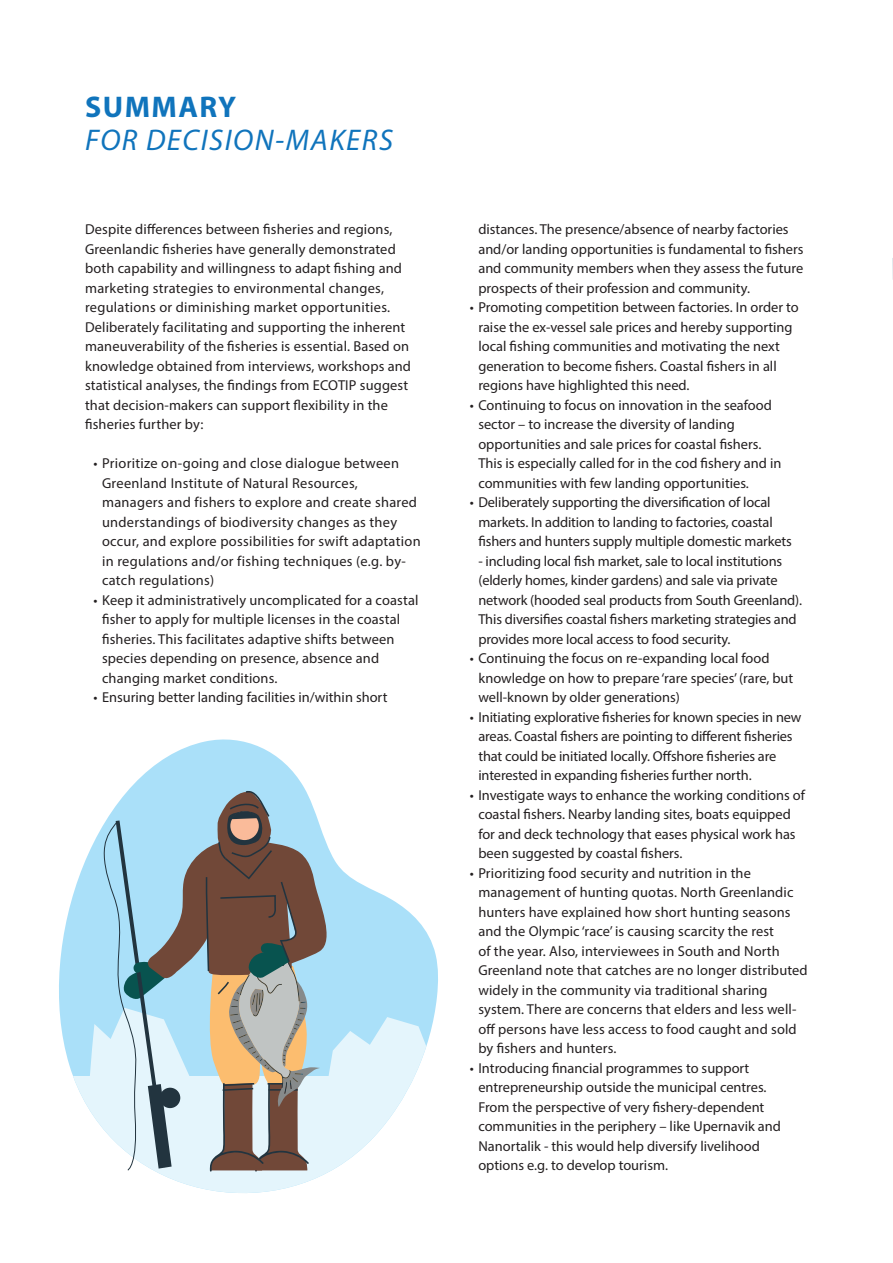
<style>
.page{position:relative;width:893px;height:1263px;background:#fff}
.page>*{position:absolute;margin:0;border:0;box-sizing:border-box;transform-origin:0 0}
.t1{font:italic 30px "Myriad Pro";letter-spacing:.05em;color:#1074bc}
.t2{font:700 30px "Myriad Pro";letter-spacing:.05em;color:#1074bc}
.t3{font:14.4px/19.5px "Myriad Pro";color:#231f20}
.t4{font:14.4px/19.5px "Myriad Pro";letter-spacing:.02em;color:#231f20}
</style>
<div class="page">
<svg style="left:59px;top:739px;width:247px;height:337px;fill:#aae0f9"></svg>
<svg style="left:73px;top:1076px;width:255px;height:117px"></svg>
<svg style="left:90px;top:791px;width:348px;height:381px"></svg>
<svg style="left:892px;top:258px;width:1px;height:22px"></svg>
<p class="t2" style="left:85px;top:88px;width:153px">SUMMARY</p>
<p class="t1" style="left:85px;top:122px;width:310px">FOR DECISION-MAKERS</p>
<p class="t3" style="left:85px;top:219px;width:328px">Despite differences between fisheries and regions, Greenlandic fisheries have generally demonstrated both capability and willingness to adapt fishing and marketing strategies to environmental changes, regulations or diminishing market opportunities.<br>Deliberately facilitating and supporting the inherent maneuverability of the fisheries is essential. Based on knowledge obtained from interviews, workshops and statistical analyses, the findings from ECOTIP suggest that decision-makers can support flexibility in the fisheries further by:</p>
<p class="t4" style="left:102px;top:453px;width:320px;text-indent:-9px">• Prioritize on-going and close dialogue between Greenland Institute of Natural Resources, managers and fishers to explore and create shared understandings of biodiversity changes as they occur, and explore possibilities for swift adaptation in regulations and/or fishing techniques (e.g. by&shy;catch regulations)</p>
<p class="t3" style="left:102px;top:590px;width:318px;text-indent:-9px">• Keep it administratively uncomplicated for a coastal fisher to apply for multiple licenses in the coastal fisheries. This facilitates adaptive shifts between species depending on presence, absence and changing market conditions.</p>
<p class="t3" style="left:94px;top:687px;width:295px">• Ensuring better landing facilities in/within short</p>
<p class="t3" style="left:478px;top:219px;width:327px">distances. The presence/absence of nearby factories and/or landing opportunities is fundamental to fishers and community members when they assess the future prospects of their profession and community.</p>
<p class="t3" style="left:478px;top:297px;width:322px;text-indent:-9px">• Promoting competition between factories. In order to raise the ex-vessel sale prices and hereby supporting local fishing communities and motivating the next generation to become fishers. Coastal fishers in all regions have highlighted this need.</p>
<p class="t3" style="left:478px;top:395px;width:304px;text-indent:-9px">• Continuing to focus on innovation in the seafood sector – to increase the diversity of landing opportunities and sale prices for coastal fishers.<br>This is especially called for in the cod fishery and in communities with few landing opportunities.</p>
<p class="t3" style="left:478px;top:492px;width:315px;text-indent:-9px">• Deliberately supporting the diversification of local markets. In addition to landing to factories, coastal fishers and hunters supply multiple domestic markets</p>
<p class="t3" style="left:478px;top:551px;width:325px">- including local fish market, sale to local institutions (elderly homes, kinder gardens) and sale via private network (hooded seal products from South Greenland).<br>This diversifies coastal fishers marketing strategies and provides more local access to food security.</p>
<p class="t3" style="left:478px;top:648px;width:316px;text-indent:-9px">• Continuing the focus on re-expanding local food knowledge on how to prepare ‘rare species’ (rare, but well-known by older generations)</p>
<p class="t3" style="left:478px;top:707px;width:325px;text-indent:-9px">• Initiating explorative fisheries for known species in new areas. Coastal fishers are pointing to different fisheries that could be initiated locally. Offshore fisheries are interested in expanding fisheries further north.</p>
<p class="t3" style="left:478px;top:785px;width:328px;text-indent:-9px">• Investigate ways to enhance the working conditions of coastal fishers. Nearby landing sites, boats equipped for and deck technology that eases physical work has been suggested by coastal fishers.</p>
<p class="t3" style="left:478px;top:863px;width:331px;text-indent:-9px">• Prioritizing food security and nutrition in the management of hunting quotas. North Greenlandic hunters have explained how short hunting seasons and the Olympic ‘race’ is causing scarcity the rest<br>of the year. Also, interviewees in South and North Greenland note that catches are no longer distributed widely in the community via traditional sharing system. There are concerns that elders and less well&shy;off persons have less access to food caught and sold by fishers and hunters.</p>
<p class="t3" style="left:478px;top:1058px;width:304px;text-indent:-9px">• Introducing financial programmes to support entrepreneurship outside the municipal centres.<br>From the perspective of very fishery-dependent communities in the periphery – like Upernavik and Nanortalik - this would help diversify livelihood options e.g. to develop tourism.</p>
</div>
